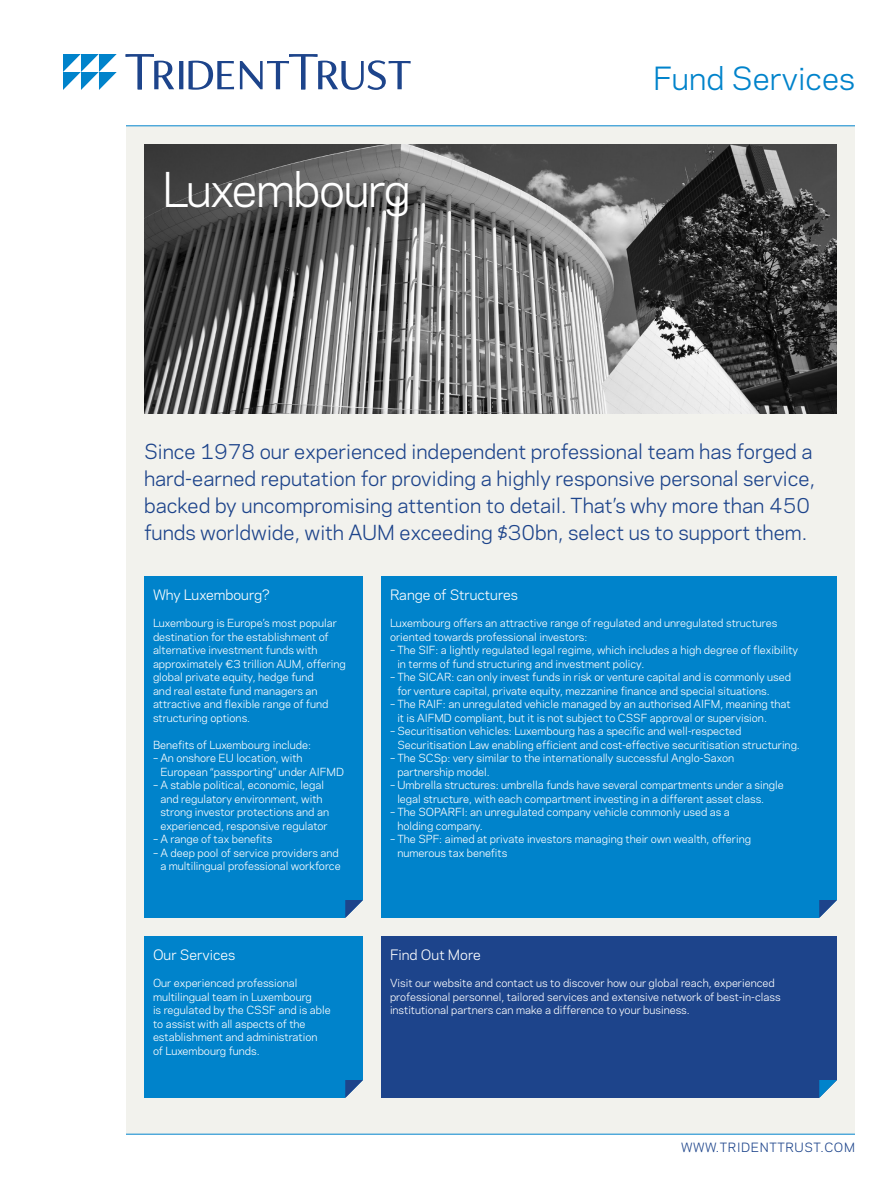
<style>
.page{position:relative;width:891px;height:1188px;background:#fff}
.page>*{position:absolute;margin:0;border:0;box-sizing:border-box;transform-origin:0 0}
.Sheet_Header_-_White{font:45px "Polaris";letter-spacing:-.03em;color:#fff}
.Page_Header{font:30px "Polaris";color:#0083cb}
.Intro_Text{font:19.5px/27px "Polaris";color:#1d448b}
.Section_Heads{font:13.5px "Polaris";color:#fff}
.URL{font:12px "Polaris";letter-spacing:.05em;color:#1d448b}
.Section_Text{font:10.5px/13.5px "Polaris";color:#fff}
</style>
<div class="page">
<div style="left:126px;top:126px;width:729px;height:1008px;background:#f2f2ed"></div>
<hr style="left:126px;top:126px;width:729px;height:1px;background:#0083cb">
<hr style="left:126px;top:1134px;width:729px;height:1px;background:#0083cb">
<svg style="left:126px;top:54px;width:285px;height:36px"></svg>
<svg style="left:63px;top:54px;width:54px;height:36px"></svg>
<img style="left:144px;top:144px;width:693px;height:270px">
<div style="left:381px;top:936px;width:456px;height:162px;background:#1d448b"></div>
<div style="left:144px;top:576px;width:219px;height:342px;background:#0083cb"></div>
<div style="left:381px;top:576px;width:456px;height:342px;background:#0083cb"></div>
<svg style="left:345px;top:900px;width:18px;height:18px"></svg>
<div style="left:144px;top:936px;width:219px;height:162px;background:#0083cb"></div>
<svg style="left:819px;top:900px;width:18px;height:18px"></svg>
<svg style="left:819px;top:1080px;width:18px;height:18px"></svg>
<p class="Sheet_Header_-_White" style="left:162px;top:156px;width:250px">Luxembourg</p>
<p class="Page_Header" style="left:653px;top:56px;width:203px">Fund Services</p>
<p class="Intro_Text" style="left:144px;top:437px;width:673px">Since 1978 our experienced independent professional team has forged a hard-earned reputation for providing a highly responsive personal service, backed by uncompromising attention to detail. That’s why more than 450 funds worldwide, with AUM exceeding $30bn, select us to support them.</p>
<p class="Section_Heads" style="left:153px;top:585px;width:118px">Why Luxembourg?</p>
<p class="Section_Text" style="left:153px;top:616px;width:194px">Luxembourg is Europe’s most popular destination for the establishment of alternative investment funds with approximately €3 trillion AUM, offering global private equity, hedge fund<br>and real estate fund managers an attractive and flexible range of fund structuring options.</p>
<p class="Section_Text" style="left:153px;top:737px;width:160px">Benefits of Luxembourg include:</p>
<p class="Section_Text" style="left:160px;top:751px;width:185px;text-indent:-7px">– An onshore EU location, with<br>European “passporting” under AIFMD</p>
<p class="Section_Text" style="left:160px;top:778px;width:170px;text-indent:-7px">– A stable political, economic, legal and regulatory environment, with strong investor protections and an experienced, responsive regulator</p>
<p class="Section_Text" style="left:153px;top:832px;width:121px">– A range of tax benefits</p>
<p class="Section_Text" style="left:153px;top:845px;width:189px;text-align:right">– A deep pool of service providers and a multilingual professional workforce</p>
<p class="Section_Heads" style="left:153px;top:945px;width:84px">Our Services</p>
<p class="Section_Text" style="left:153px;top:976px;width:179px">Our experienced professional multilingual team in Luxembourg<br>is regulated by the CSSF and is able to assist with all aspects of the establishment and administration<br>of Luxembourg funds.</p>
<p class="Section_Heads" style="left:390px;top:585px;width:129px">Range of Structures</p>
<p class="Section_Text" style="left:390px;top:616px;width:389px">Luxembourg offers an attractive range of regulated and unregulated structures oriented towards professional investors:</p>
<p class="Section_Text" style="left:397px;top:643px;width:402px;text-indent:-7px">– The SIF: a lightly regulated legal regime, which includes a high degree of flexibility in terms of fund structuring and investment policy.</p>
<p class="Section_Text" style="left:397px;top:670px;width:395px;text-indent:-7px">– The SICAR: can only invest funds in risk or venture capital and is commonly used for venture capital, private equity, mezzanine finance and special situations.</p>
<p class="Section_Text" style="left:397px;top:697px;width:395px;text-indent:-7px">– The RAIF: an unregulated vehicle managed by an authorised AIFM, meaning that it is AIFMD compliant, but it is not subject to CSSF approval or supervision.</p>
<p class="Section_Text" style="left:397px;top:724px;width:404px;text-indent:-7px">– Securitisation vehicles: Luxembourg has a specific and well-respected<br>Securitisation Law enabling efficient and cost-effective securitisation structuring.</p>
<p class="Section_Text" style="left:397px;top:751px;width:338px;text-indent:-7px">– The SCSp: very similar to the internationally successful Anglo-Saxon partnership model.</p>
<p class="Section_Text" style="left:397px;top:778px;width:388px;text-indent:-7px">– Umbrella structures: umbrella funds have several compartments under a single legal structure, with each compartment investing in a different asset class.</p>
<p class="Section_Text" style="left:397px;top:805px;width:334px;text-indent:-7px">– The SOPARFI: an unregulated company vehicle commonly used as a holding company.</p>
<p class="Section_Text" style="left:397px;top:832px;width:355px;text-indent:-7px">– The SPF: aimed at private investors managing their own wealth, offering numerous tax benefits</p>
<p class="Section_Heads" style="left:390px;top:945px;width:92px">Find Out More</p>
<p class="Section_Text" style="left:390px;top:976px;width:392px">Visit our website and contact us to discover how our global reach, experienced professional personnel, tailored services and extensive network of best-in-class institutional partners can make a difference to your business.</p>
<p class="URL" style="left:681px;top:1138px;width:175px">WWW.TRIDENTTRUST.COM</p>
</div>
